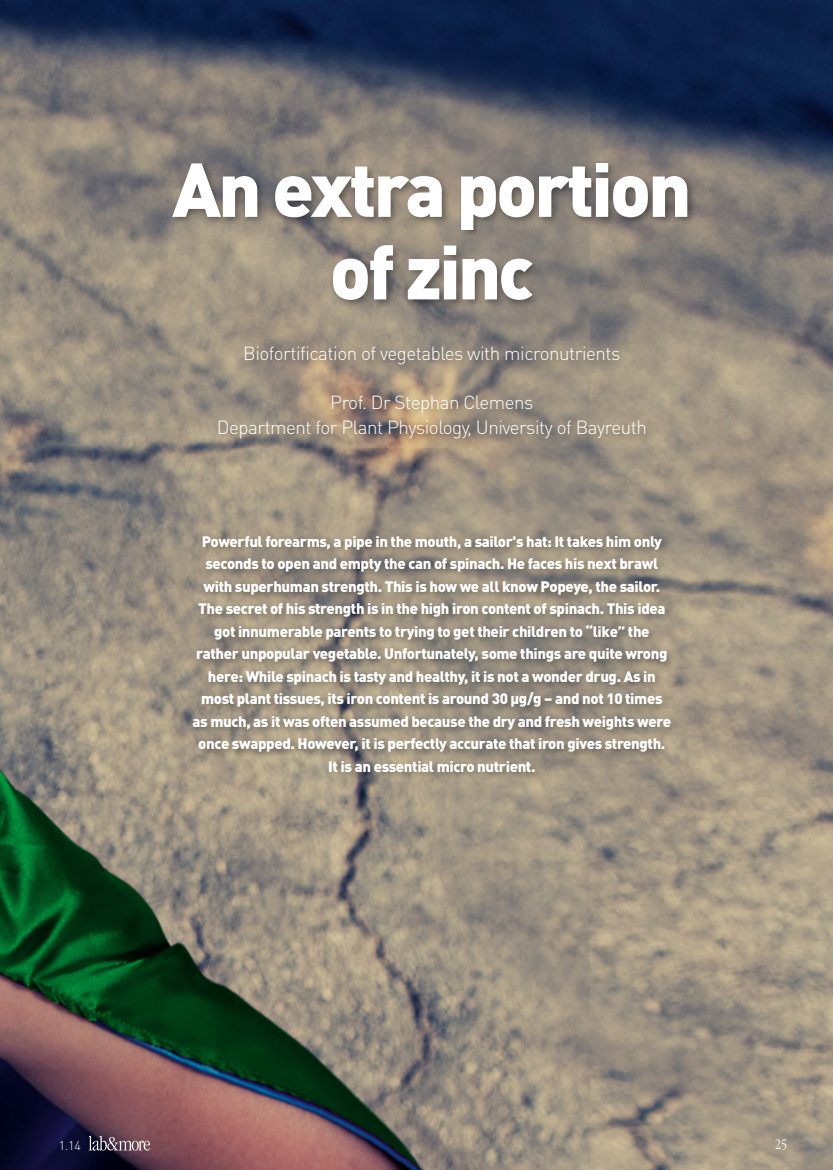
<style>
.page{position:relative;width:833px;height:1170px;background:#fff}
.page>*{position:absolute;margin:0;border:0;box-sizing:border-box;transform-origin:0 0}
.t1{font:900 75px/82.5px "DIN Pro";letter-spacing:-.04em;color:#fff;text-align:center}
.t2{font:300 18.75px/25px "DIN Pro";letter-spacing:-.025em;color:#fff;text-align:center}
.t3{font:900 15px/22.5px "DIN Pro";letter-spacing:-.025em;color:#fff;text-align:center}
.t4{font:300 condensed 15px "Garamond";color:#fff}
.t5{font:300 12.5px "DIN";color:#fff}
</style>
<div class="page">
<img style="left:0;top:0;width:833px;height:1169px">
<svg style="left:89px;top:1135px;width:61px;height:15px"></svg>
<img style="left:168px;top:158px;width:529px;height:289px">
<img style="left:189px;top:531px;width:490px;height:250px">
<h1 class="t1" style="left:172px;top:145px;width:521px">An extra portion of zinc</h1>
<p class="t2" style="left:243px;top:340px;width:379px">Biofortification of vegetables with micronutrients</p>
<p class="t2" style="left:217px;top:389px;width:431px">Prof. Dr Stephan Clemens<br>Department for Plant Physiology, University of Bayreuth</p>
<p class="t3" style="left:193px;top:529px;width:480px">Powerful forearms, a pipe in the mouth, a sailor's hat: It takes him only seconds to open and empty the can of spinach. He faces his next brawl with superhuman strength. This is how we all know Popeye, the sailor.<br>The secret of his strength is in the high iron content of spinach. This idea got innumerable parents to trying to get their children to “like” the rather unpopular vegetable. Unfortunately, some things are quite wrong here: While spinach is tasty and healthy, it is not a wonder drug. As in most plant tissues, its iron content is around 30 µg/g – and not 10 times as much, as it was often assumed because the dry and fresh weights were once swapped. However, it is perfectly accurate that iron gives strength.<br>It is an essential micro nutrient.</p>
<p class="t5" style="left:59px;top:1138px;width:24px">1.14</p>
<p class="t4" style="left:775px;top:1136px;width:13px">25</p>
</div>
